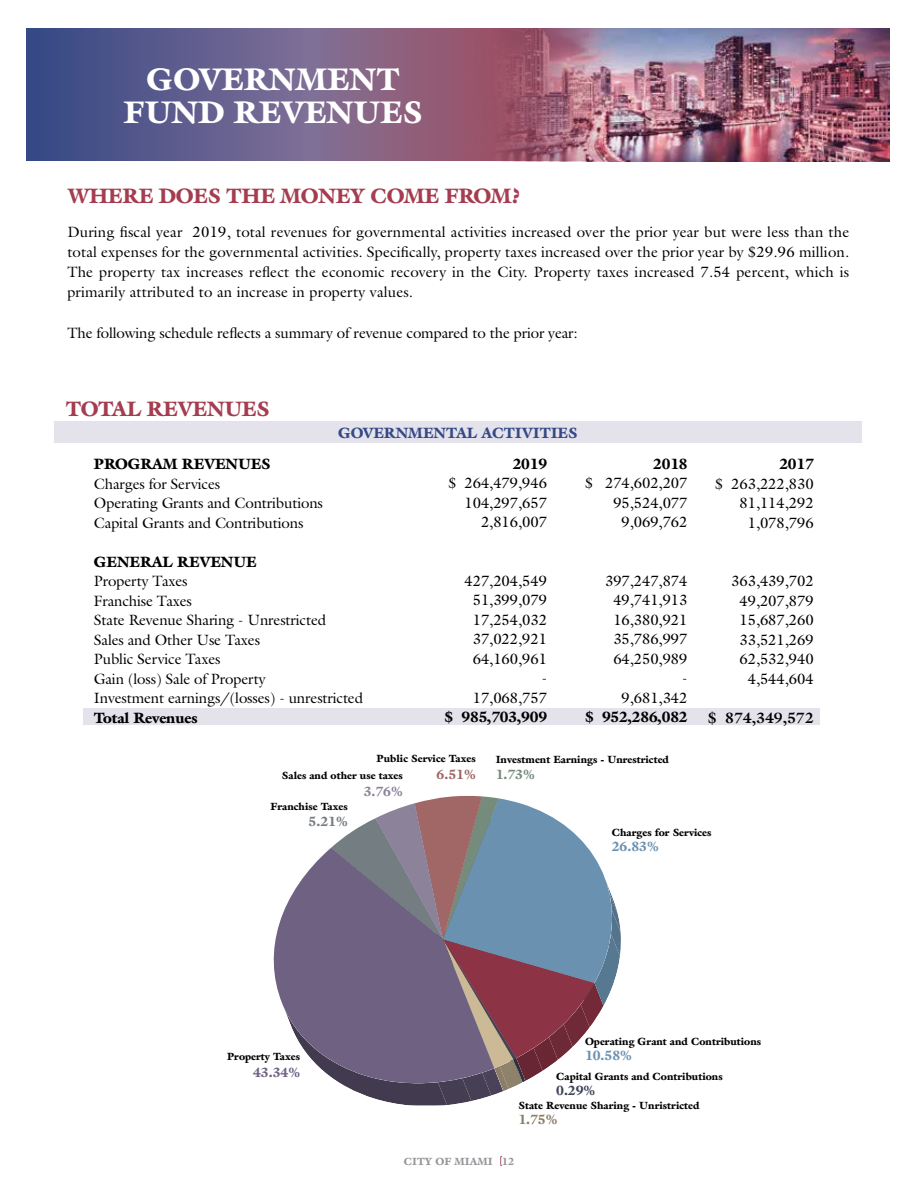
<style>
.page{position:relative;width:918px;height:1188px;background:#fff}
.page>*{position:absolute;margin:0;border:0;box-sizing:border-box;transform-origin:0 0}
.t1{font:900 31.5px/33px "Galliard";color:#fff;text-align:center}
.t2{font:900 21px "Galliard";letter-spacing:-.02em;color:#a53c50}
.t3{font:15px/19.5px "Galliard";letter-spacing:-.01em;color:#000;text-align:right}
.t4{font:900 15px "Galliard";letter-spacing:-.01em;color:#000}
.t5{font:900 15px "Galliard";letter-spacing:-.01em;color:#344985}
.t6{font:700 15px "Galliard";letter-spacing:-.01em;color:#000}
.t7{font:900 13.5px "Galliard";color:#6b91b0}
.t8{font:900 13.5px "Galliard";color:#6e6182}
.t9{font:900 13.5px "Galliard";color:#8c7d66}
.t10{font:900 13.5px "Galliard";color:#404559}
.t11{font:900 13.5px "Galliard";color:#737d82}
.t12{font:900 13.5px "Galliard";color:#8c8299}
.t13{font:900 13.5px "Galliard";color:#a16666}
.t14{font:900 13.5px "Galliard";color:#758c7d}
.t15{font:900 10.5px "Galliard";color:#000}
.t16{font:900 10.5px "Galliard";color:#939598}
</style>
<div class="page">
<svg style="left:27px;top:28px;width:442px;height:133px;background:#6b5d88"></svg>
<img style="left:469px;top:28px;width:421px;height:133px">
<div style="left:83px;top:708px;width:737px;height:17px;background:#e4e3ec"></div>
<div style="left:54px;top:422px;width:808px;height:21px;background:#e4e3ec"></div>
<svg style="left:273px;top:916px;width:9px;height:87px"></svg>
<svg style="left:282px;top:795px;width:339px;height:310px"></svg>
<h1 class="t1" style="left:124px;top:63px;width:300px">GOVERNMENT<br>FUND REVENUES</h1>
<h2 class="t2" style="left:67px;top:182px;width:455px">WHERE DOES THE MONEY COME FROM?</h2>
<p class="t3" style="left:67px;top:222px;width:783px;line-height:20.1px;text-align:justify">During fiscal year 2019, total revenues for governmental activities increased over the prior year but were less than the total expenses for the governmental activities. Specifically, property taxes increased over the prior year by $29.96 million.<br>The property tax increases reflect the economic recovery in the City. Property taxes increased 7.54 percent, which is primarily attributed to an increase in property values.</p>
<p class="t3" style="left:67px;top:323px;width:512px">The following schedule reflects a summary of revenue compared to the prior year:</p>
<h2 class="t2" style="left:66px;top:396px;width:206px">TOTAL REVENUES</h2>
<p class="t5" style="left:338px;top:424px;width:241px">GOVERNMENTAL ACTIVITIES</p>
<p class="t4" style="left:94px;top:455px;width:178px">PROGRAM REVENUES</p>
<p class="t3" style="left:94px;top:474px;width:231px;text-align:left">Charges for Services<br>Operating Grants and Contributions<br>Capital Grants and Contributions</p>
<p class="t4" style="left:94px;top:553px;width:164px">GENERAL REVENUE</p>
<p class="t3" style="left:94px;top:571px;width:271px;text-align:left">Property Taxes<br>Franchise Taxes<br>State Revenue Sharing - Unrestricted<br>Sales and Other Use Taxes<br>Public Service Taxes<br>Gain (loss) Sale of Property<br>Investment earnings/(losses) - unrestricted</p>
<p class="t4" style="left:94px;top:709px;width:105px">Total Revenues</p>
<p class="t4" style="left:513px;top:455px;width:36px">2019</p>
<p class="t3" style="left:448px;top:473px;width:100px">$ 264,479,946<br>104,297,657<br>2,816,007</p>
<p class="t3" style="left:465px;top:571px;width:84px">427,204,549<br>51,399,079<br>17,254,032<br>37,022,921<br>64,160,961 -<br>17,068,757</p>
<p class="t4" style="left:445px;top:708px;width:104px">$ 985,703,909</p>
<p class="t4" style="left:653px;top:455px;width:36px">2018</p>
<p class="t3" style="left:585px;top:473px;width:104px">$ 274,602,207<br>95,524,077<br>9,069,762</p>
<p class="t3" style="left:605px;top:571px;width:84px">397,247,874<br>49,741,913<br>16,380,921<br>35,786,997<br>64,250,989 -<br>9,681,342</p>
<p class="t4" style="left:585px;top:708px;width:104px">$ 952,286,082</p>
<p class="t15" style="left:377px;top:752px;width:101px">Public Service Taxes</p>
<p class="t13" style="left:437px;top:766px;width:41px">6.51%</p>
<p class="t15" style="left:282px;top:769px;width:122px">Sales and other use taxes</p>
<p class="t12" style="left:364px;top:783px;width:41px">3.76%</p>
<p class="t15" style="left:270px;top:800px;width:79px">Franchise Taxes</p>
<p class="t11" style="left:309px;top:813px;width:41px">5.21%</p>
<p class="t15" style="left:496px;top:753px;width:175px">Investment Earnings - Unrestricted</p>
<p class="t14" style="left:496px;top:766px;width:41px">1.73%</p>
<p class="t4" style="left:779px;top:455px;width:36px">2017</p>
<p class="t3" style="left:715px;top:474px;width:100px">$ 263,222,830<br>81,114,292<br>1,078,796</p>
<p class="t3" style="left:731px;top:571px;width:84px">363,439,702<br>49,207,879<br>15,687,260<br>33,521,269<br>62,532,940<br>4,544,604</p>
<p class="t6" style="left:708px;top:708px;width:108px">$ 874,349,572</p>
<p class="t15" style="left:227px;top:1050px;width:74px">Property Taxes</p>
<p class="t8" style="left:253px;top:1064px;width:48px">43.34%</p>
<p class="t15" style="left:612px;top:826px;width:101px">Charges for Services</p>
<p class="t7" style="left:612px;top:838px;width:48px">26.83%</p>
<p class="t15" style="left:585px;top:1035px;width:178px">Operating Grant and Contributions</p>
<p class="t7" style="left:585px;top:1047px;width:48px">10.58%</p>
<p class="t15" style="left:556px;top:1070px;width:168px">Capital Grants and Contributions</p>
<p class="t10" style="left:556px;top:1082px;width:41px">0.29%</p>
<p class="t15" style="left:518px;top:1099px;width:183px">State Revenue Sharing - Unristricted</p>
<p class="t9" style="left:518px;top:1111px;width:41px">1.75%</p>
<p class="t16" style="left:404px;top:1155px;width:112px">CITY OF MIAMI 12</p>
</div>
